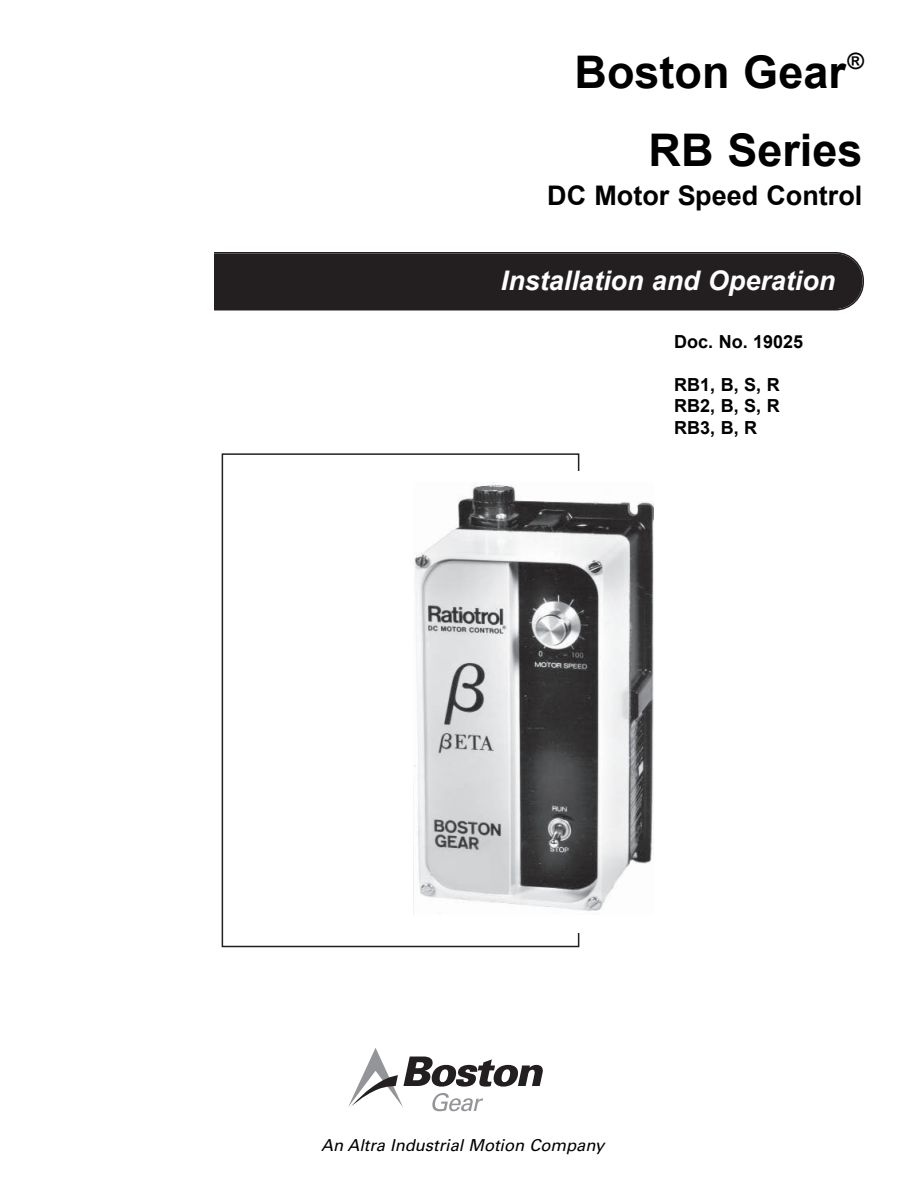
<style>
.page{position:relative;width:918px;height:1188px;background:#fff}
.page>*{position:absolute;margin:0;border:0;box-sizing:border-box;transform-origin:0 0}
.t1{font:700 45px/78px "Arial";color:#000;text-align:right}
.t2{font:italic 700 27px "Arial";color:#fff}
.t3{font:700 27px "Arial";color:#000}
.t4{font:700 18px/21.6px "Arial";color:#000;text-align:justify}
.t5{font:italic 16.5px "Univers LT";color:#000}
</style>
<div class="page">
<div style="left:214px;top:252px;width:650px;height:58px;background:#231f20"></div>
<div style="left:222px;top:453px;width:357px;height:494px;border:2px solid #231f20"></div>
<div style="left:393px;top:471px;width:285px;height:462px;background:#fff"></div>
<img style="left:413px;top:483px;width:241px;height:432px">
<svg style="left:348px;top:1048px;width:195px;height:63px"></svg>
<h1 class="t1" style="left:575px;top:33px;width:291px">Boston Gear<sup>®<br></sup>RB Series</h1>
<h2 class="t3" style="left:547px;top:181px;width:317px">DC Motor Speed Control</h2>
<h2 class="t2" style="left:501px;top:265px;width:336px">Installation and Operation</h2>
<p class="t4" style="left:674px;top:330px;width:131px">Doc. No. 19025</p>
<p class="t4" style="left:674px;top:374px;width:107px">RB1, B, S, R RB2, B, S, R RB3, B, R</p>
<p class="t5" style="left:321px;top:1135px;width:285px">An Altra Industrial Motion Company</p>
</div>
